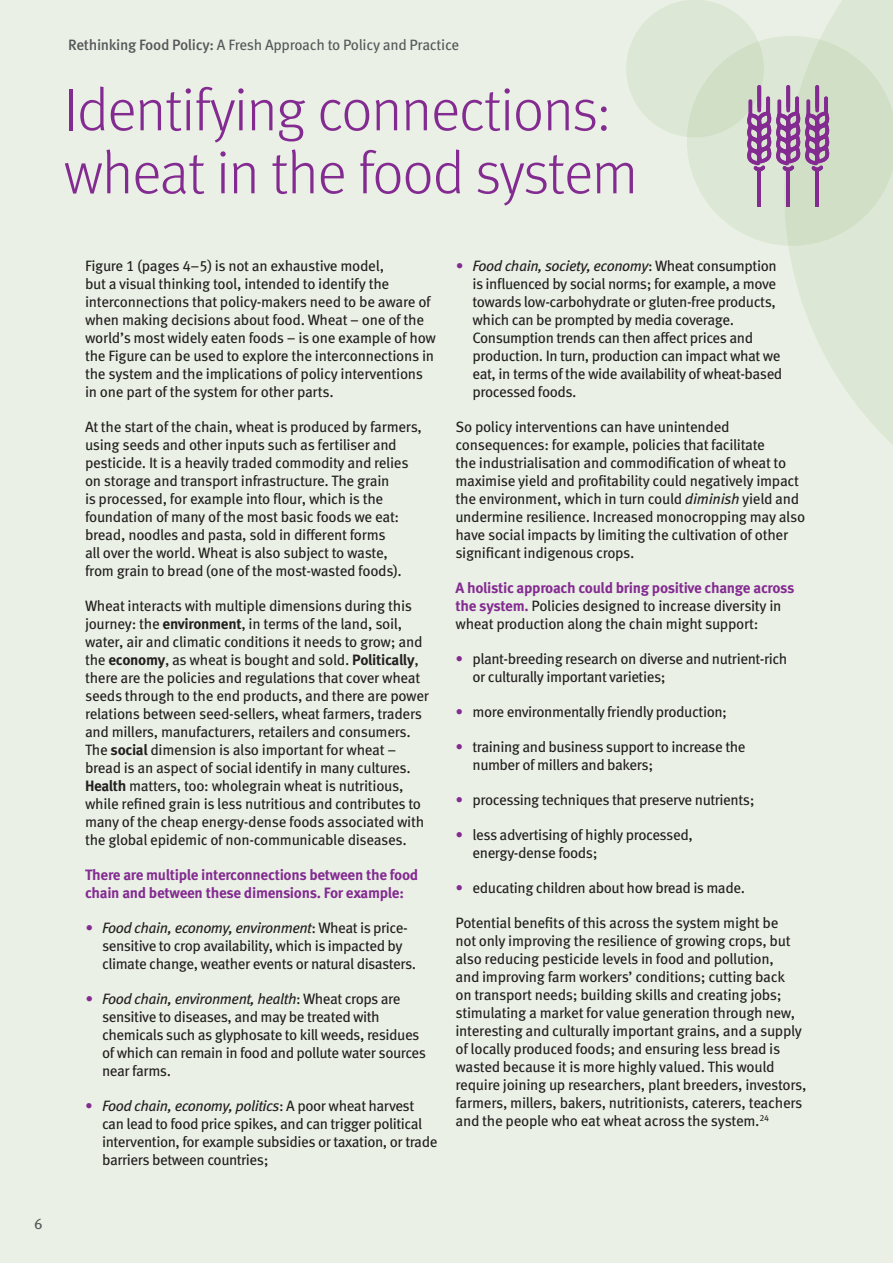
<style>
.page{position:relative;width:893px;height:1263px;background:#eaf0e5}
.page>*{position:absolute;margin:0;border:0;box-sizing:border-box;transform-origin:0 0}
._1_Headings{font:300 60px/63px "Meta OT";letter-spacing:-.02em;color:#832b91}
._2_Body{font:15px/18px "Meta OT";letter-spacing:-.025em;color:#231f20}
._2_Body-2{font:700 15px/18px "Meta OT";letter-spacing:-.02em;color:#832b91}
.t1{font:15px "Meta OT";letter-spacing:-.02em;color:#57585a}
.s1{font-weight:500}
.s2{font-weight:700}
.s3{font-style:italic;color:#832b91}
.s4{font-style:italic}
.s5{color:#832b91}
.s6{font-weight:700;color:#832b91}
</style>
<div class="page">
<svg style="left:790px;top:0;width:103px;height:445px;fill:#dce7d5"></svg>
<svg style="left:692px;top:26px;width:201px;height:229px"></svg>
<hr style="left:757px;top:169px;width:4px;height:38px;background:#832b91">
<hr style="left:786px;top:169px;width:4px;height:38px;background:#832b91">
<svg style="left:626px;top:0;width:205px;height:171px"></svg>
<hr style="left:815px;top:169px;width:4px;height:38px;background:#832b91">
<p class="t1" style="left:34px;top:1214px;width:10px">6</p>
<p class="t1" style="left:68px;top:35px;width:393px"><span class="s1">Rethinking Food Policy:</span> A Fresh Approach to Policy and Practice</p>
<p class="_1_Headings" style="left:64px;top:79px;width:576px">Identifying connections: wheat in the food system</p>
<p class="_2_Body" style="left:85px;top:257px;width:352px">Figure 1 (pages 4–5) is not an exhaustive model,<br>but a visual thinking tool, intended to identify the interconnections that policy-makers need to be aware of when making decisions about food. Wheat – one of the world’s most widely eaten foods – is one example of how the Figure can be used to explore the interconnections in the system and the implications of policy interventions in one part of the system for other parts.</p>
<p class="_2_Body" style="left:85px;top:418px;width:339px">At the start of the chain, wheat is produced by farmers, using seeds and other inputs such as fertiliser and pesticide. It is a heavily traded commodity and relies on storage and transport infrastructure. The grain<br>is processed, for example into flour, which is the foundation of many of the most basic foods we eat: bread, noodles and pasta, sold in different forms<br>all over the world. Wheat is also subject to waste,<br>from grain to bread (one of the most-wasted foods).</p>
<p class="_2_Body" style="left:85px;top:597px;width:346px">Wheat interacts with multiple dimensions during this journey: the <span class="s2">environment</span>, in terms of the land, soil, water, air and climatic conditions it needs to grow; and the <span class="s2">economy</span>, as wheat is bought and sold. <span class="s2">Politically</span>, there are the policies and regulations that cover wheat seeds through to the end products, and there are power relations between seed-sellers, wheat farmers, traders and millers, manufacturers, retailers and consumers.<br>The <span class="s2">social</span> dimension is also important for wheat – bread is an aspect of social identify in many cultures.<br><span class="s2">Health</span> matters, too: wholegrain wheat is nutritious, while refined grain is less nutritious and contributes to many of the cheap energy-dense foods associated with the global epidemic of non-communicable diseases.</p>
<p class="_2_Body-2" style="left:85px;top:866px;width:335px">There are multiple interconnections between the food chain and between these dimensions. For example:</p>
<p class="_2_Body" style="left:102px;top:919px;width:316px;text-indent:-17px"><span class="s3">•</span> <span class="s4">Food chain, economy, environment</span>: Wheat is price&shy;sensitive to crop availability, which is impacted by climate change, weather events or natural disasters.</p>
<p class="_2_Body" style="left:102px;top:990px;width:326px;text-indent:-17px"><span class="s3">•</span> <span class="s4">Food chain, environment, health</span>: Wheat crops are sensitive to diseases, and may be treated with chemicals such as glyphosate to kill weeds, residues of which can remain in food and pollute water sources near farms.</p>
<p class="_2_Body" style="left:102px;top:1097px;width:337px;text-indent:-17px"><span class="s5">•</span> <span class="s4">Food chain, economy, politics</span>: A poor wheat harvest can lead to food price spikes, and can trigger political intervention, for example subsidies or taxation, or trade barriers between countries;</p>
<p class="_2_Body" style="left:472px;top:257px;width:311px;text-indent:-17px"><span class="s3">•</span> <span class="s4">Food chain, society, economy</span>: Wheat consumption is influenced by social norms; for example, a move towards low-carbohydrate or gluten-free products, which can be prompted by media coverage.<br>Consumption trends can then affect prices and production. In turn, production can impact what we eat, in terms of the wide availability of wheat-based processed foods.</p>
<p class="_2_Body" style="left:455px;top:418px;width:351px">So policy interventions can have unintended consequences: for example, policies that facilitate<br>the industrialisation and commodification of wheat to maximise yield and profitability could negatively impact the environment, which in turn could <span class="s4">diminish</span> yield and undermine resilience. Increased monocropping may also have social impacts by limiting the cultivation of other significant indigenous crops.</p>
<p class="_2_Body" style="left:455px;top:579px;width:340px"><span class="s6">A holistic approach could bring positive change across the system.</span> Policies designed to increase diversity in wheat production along the chain might support:</p>
<p class="_2_Body" style="left:472px;top:650px;width:316px;text-indent:-17px"><span class="s5">•</span> plant-breeding research on diverse and nutrient-rich or culturally important varieties;</p>
<p class="_2_Body" style="left:455px;top:703px;width:273px"><span class="s5">•</span> more environmentally friendly production;</p>
<p class="_2_Body" style="left:472px;top:738px;width:275px;text-indent:-17px"><span class="s5">•</span> training and business support to increase the number of millers and bakers;</p>
<p class="_2_Body" style="left:455px;top:791px;width:301px"><span class="s5">•</span> processing techniques that preserve nutrients;</p>
<p class="_2_Body" style="left:472px;top:826px;width:222px;text-indent:-17px"><span class="s5">•</span> less advertising of highly processed, energy-dense foods;</p>
<p class="_2_Body" style="left:455px;top:879px;width:291px"><span class="s5">•</span> educating children about how bread is made.</p>
<p class="_2_Body" style="left:455px;top:914px;width:352px">Potential benefits of this across the system might be<br>not only improving the resilience of growing crops, but also reducing pesticide levels in food and pollution,<br>and improving farm workers’ conditions; cutting back<br>on transport needs; building skills and creating jobs; stimulating a market for value generation through new, interesting and culturally important grains, and a supply of locally produced foods; and ensuring less bread is wasted because it is more highly valued. This would require joining up researchers, plant breeders, investors, farmers, millers, bakers, nutritionists, caterers, teachers and the people who eat wheat across the system.<sup>24</sup></p>
</div>
